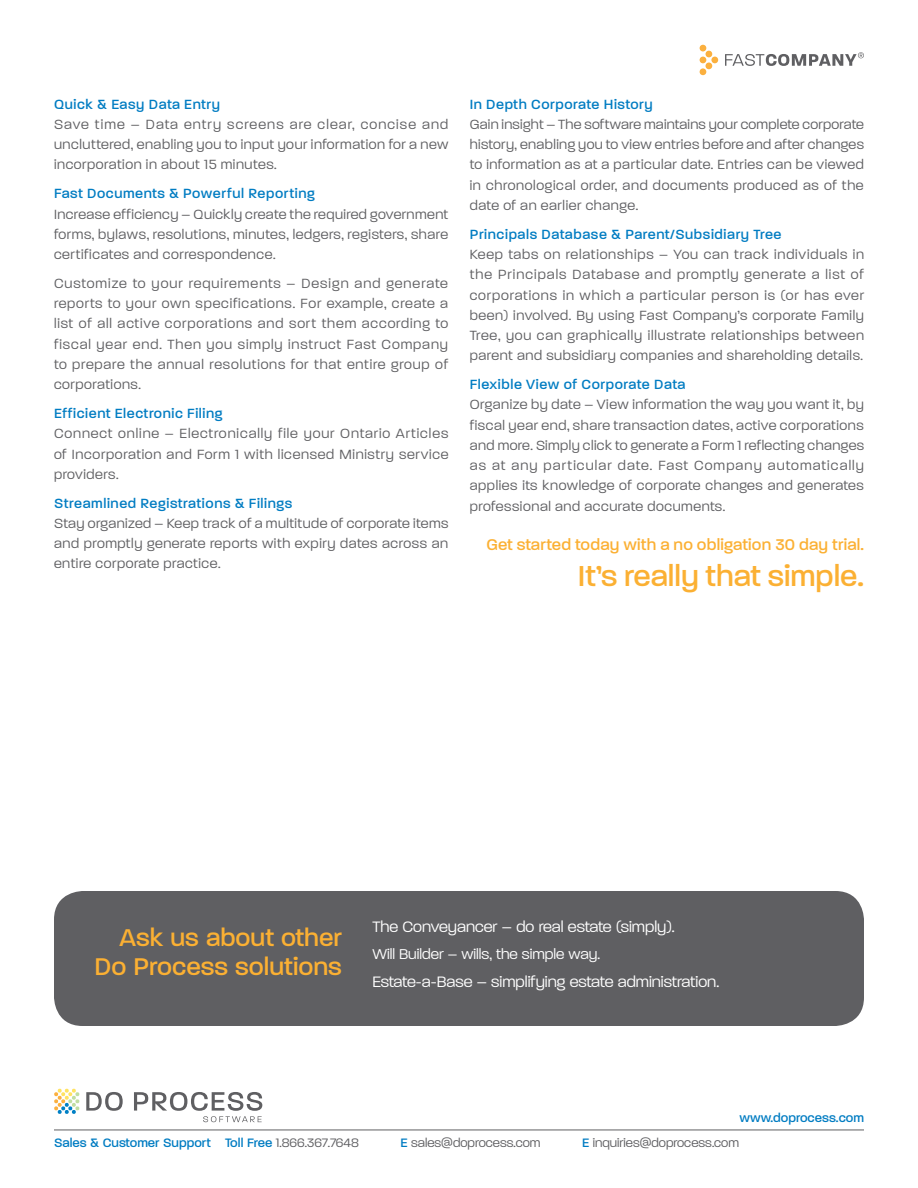
<style>
.page{position:relative;width:918px;height:1188px;background:#fff}
.page>*{position:absolute;margin:0;border:0;box-sizing:border-box;transform-origin:0 0}
.t1{font:500 39px "Paralucent";color:#fbb033}
.t2{font:500 32.7px/28.7px "Paralucent";color:#fbb033;text-align:right}
.t3{font:500 21px "Paralucent";letter-spacing:.01em;color:#fbb033}
.t4{font:300 20.4px "Paralucent";color:#fff}
.t5{font:300 19.2px "Paralucent";color:#fff}
.copy{font:300 18px/20.2px "Paralucent";letter-spacing:.03em;color:#5f5f62;text-align:justify}
.Paragraph_Style_1{font:500 18px "Paralucent";letter-spacing:.035em;color:#007cc2}
.t6{font:500 16.5px "Paralucent";color:#007cc2}
.t7{font:300 16.5px "Paralucent";color:#5f5f62}
.s1{font-weight:300;color:#5f5f62}
.s2{font-weight:500;color:#007cc2}
</style>
<div class="page">
<svg style="left:54px;top:1089px;width:26px;height:25px"></svg>
<svg style="left:86px;top:1092px;width:37px;height:19px"></svg>
<svg style="left:134px;top:1092px;width:128px;height:30px"></svg>
<hr style="left:54px;top:1130px;width:810px;height:1px;background:#5f5f62">
<div style="left:54px;top:891px;width:810px;height:135px;background:#5f5f62;border-radius:29px"></div>
<svg style="left:700px;top:45px;width:19px;height:30px"></svg>
<svg style="left:725px;top:52px;width:139px;height:14px"></svg>
<p class="Paragraph_Style_1" style="left:54px;top:94px;width:168px">Quick &amp; Easy Data Entry</p>
<p class="copy" style="left:54px;top:113px;width:396px">Save time – Data entry screens are clear, concise and uncluttered, enabling you to input your information for a new incorporation in about 15 minutes.</p>
<p class="Paragraph_Style_1" style="left:54px;top:184px;width:262px">Fast Documents &amp; Powerful Reporting</p>
<p class="copy" style="left:54px;top:203px;width:396px">Increase efficiency – Quickly create the required government forms, bylaws, resolutions, minutes, ledgers, registers, share certificates and correspondence.</p>
<p class="copy" style="left:54px;top:272px;width:396px">Customize to your requirements – Design and generate reports to your own specifications. For example, create a list of all active corporations and sort them according to fiscal year end. Then you simply instruct Fast Company to prepare the annual resolutions for that entire group of corporations.</p>
<p class="Paragraph_Style_1" style="left:54px;top:404px;width:170px">Efficient Electronic Filing</p>
<p class="copy" style="left:54px;top:423px;width:396px">Connect online – Electronically file your Ontario Articles of Incorporation and Form 1 with licensed Ministry service providers.</p>
<p class="Paragraph_Style_1" style="left:54px;top:493px;width:240px">Streamlined Registrations &amp; Filings</p>
<p class="copy" style="left:54px;top:512px;width:396px">Stay organized – Keep track of a multitude of corporate items and promptly generate reports with expiry dates across an entire corporate practice.</p>
<p class="Paragraph_Style_1" style="left:470px;top:94px;width:184px">In Depth Corporate History</p>
<p class="copy" style="left:470px;top:113px;width:396px">Gain insight – The software maintains your complete corporate history, enabling you to view entries before and after changes to information as at a particular date. Entries can be viewed in chronological order, and documents produced as of the date of an earlier change.</p>
<p class="Paragraph_Style_1" style="left:470px;top:224px;width:313px">Principals Database &amp; Parent/Subsidiary Tree</p>
<p class="copy" style="left:470px;top:244px;width:396px">Keep tabs on relationships – You can track individuals in the Principals Database and promptly generate a list of corporations in which a particular person is (or has ever been) involved. By using Fast Company’s corporate Family Tree, you can graphically illustrate relationships between parent and subsidiary companies and shareholding details.</p>
<p class="Paragraph_Style_1" style="left:470px;top:375px;width:217px">Flexible View of Corporate Data</p>
<p class="copy" style="left:470px;top:394px;width:396px">Organize by date – View information the way you want it, by fiscal year end, share transaction dates, active corporations and more. Simply click to generate a Form 1 reflecting changes as at any particular date. Fast Company automatically applies its knowledge of corporate changes and generates professional and accurate documents.</p>
<p class="t3" style="left:486px;top:533px;width:379px">Get started today with a no obligation 30 day trial.</p>
<p class="t1" style="left:578px;top:555px;width:288px">It’s really that simple.</p>
<p class="t2" style="left:95px;top:922px;width:249px">Ask us about other<br>Do Process solutions</p>
<p class="t4" style="left:372px;top:915px;width:304px">The Conveyancer – do real estate (simply).</p>
<p class="t5" style="left:372px;top:944px;width:229px">Will Builder – wills, the simple way.</p>
<p class="t4" style="left:372px;top:971px;width:348px">Estate-a-Base – simplifying estate administration.</p>
<p class="t6" style="left:739px;top:1109px;width:126px">www.doprocess.com</p>
<p class="t6" style="left:54px;top:1134px;width:306px">Sales &amp; Customer Support Toll Free <span class="s1">1.866.367.7648</span></p>
<p class="t7" style="left:401px;top:1134px;width:142px"><span class="s2">E</span> sales@doprocess.com</p>
<p class="t7" style="left:582px;top:1134px;width:158px"><span class="s2">E</span> inquiries@doprocess.com</p>
</div>
